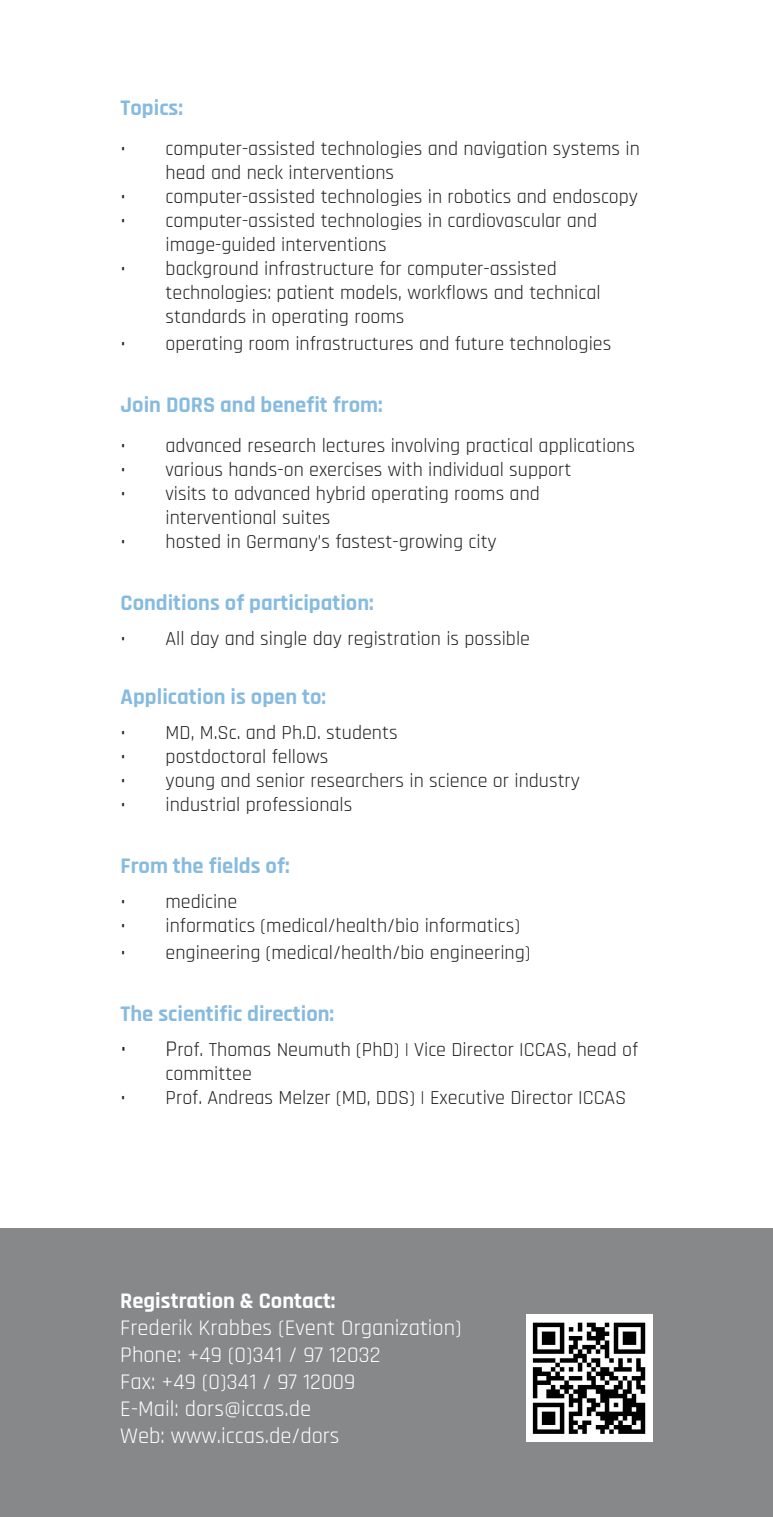
<style>
.page{position:relative;width:773px;height:1517px;background:#fff}
.page>*{position:absolute;margin:0;border:0;box-sizing:border-box;transform-origin:0 0}
.t1{font:22.5px "Rajdhani";color:#fff}
.t2{font:700 22.5px "Rajdhani";color:#86bbdf}
.t3{font:700 22.5px "Rajdhani";color:#fff}
.t4{font:20px/24px "Rajdhani";color:#231f20}
.s1{font-size:22.5px}
</style>
<div class="page">
<div style="left:0;top:1228px;width:772px;height:289px;background:#87888a"></div>
<img style="left:526px;top:1314px;width:126px;height:127px">
<p class="t2" style="left:120px;top:94px;width:64px">Topics:</p>
<p class="t4" style="left:165px;top:137px;width:475px;text-indent:-45px">• computer-assisted technologies and navigation systems in head and neck interventions</p>
<p class="t4" style="left:120px;top:185px;width:519px">• computer-assisted technologies in robotics and endoscopy</p>
<p class="t4" style="left:165px;top:209px;width:433px;text-indent:-45px">• computer-assisted technologies in cardiovascular and image-guided interventions</p>
<p class="t4" style="left:165px;top:257px;width:436px;text-indent:-45px">• background infrastructure for computer-assisted technologies: patient models, workflows and technical standards in operating rooms</p>
<p class="t4" style="left:120px;top:332px;width:492px">• operating room infrastructures and future technologies</p>
<p class="t2" style="left:120px;top:391px;width:263px">Join DORS and benefit from:</p>
<p class="t4" style="left:120px;top:434px;width:516px">• advanced research lectures involving practical applications</p>
<p class="t4" style="left:120px;top:458px;width:452px">• various hands-on exercises with individual support</p>
<p class="t4" style="left:165px;top:482px;width:376px;text-indent:-45px">• visits to advanced hybrid operating rooms and interventional suites</p>
<p class="t4" style="left:120px;top:530px;width:377px">• hosted in Germany’s fastest-growing city</p>
<p class="t2" style="left:120px;top:589px;width:255px">Conditions of participation:</p>
<p class="t4" style="left:120px;top:627px;width:411px">• All day and single day registration is possible</p>
<p class="t2" style="left:120px;top:683px;width:207px">Application is open to:</p>
<p class="t4" style="left:120px;top:721px;width:278px">• MD, M.Sc. and Ph.D. students</p>
<p class="t4" style="left:120px;top:745px;width:209px">• postdoctoral fellows</p>
<p class="t4" style="left:120px;top:769px;width:461px">• young and senior researchers in science or industry</p>
<p class="t4" style="left:120px;top:793px;width:233px">• industrial professionals</p>
<p class="t2" style="left:120px;top:852px;width:170px">From the fields of:</p>
<p class="t4" style="left:120px;top:890px;width:118px">• medicine</p>
<p class="t4" style="left:120px;top:914px;width:401px">• informatics (medical/health/bio informatics)</p>
<p class="t4" style="left:120px;top:941px;width:411px">• engineering (medical/health/bio engineering)</p>
<p class="t2" style="left:120px;top:1000px;width:215px">The scientific direction:</p>
<p class="t4" style="left:165px;top:1038px;width:474px;text-indent:-45px"><span class="s1">• P</span>rof. Thomas Neumuth (PhD) | Vice Director ICCAS, head of committee</p>
<p class="t4" style="left:120px;top:1086px;width:507px">• Prof. Andreas Melzer (MD, DDS) | Executive Director ICCAS</p>
<p class="t3" style="left:120px;top:1286px;width:217px">Registration &amp; Contact:</p>
<p class="t1" style="left:120px;top:1314px;width:343px">Frederik Krabbes (Event Organization)</p>
<p class="t1" style="left:120px;top:1341px;width:262px">Phone: +49 (0)341 / 97 12032</p>
<p class="t1" style="left:120px;top:1368px;width:237px">Fax: +49 (0)341 / 97 12009</p>
<p class="t1" style="left:120px;top:1395px;width:192px">E-Mail: dors@iccas.de</p>
<p class="t1" style="left:120px;top:1422px;width:221px">Web: www.iccas.de/dors</p>
</div>
